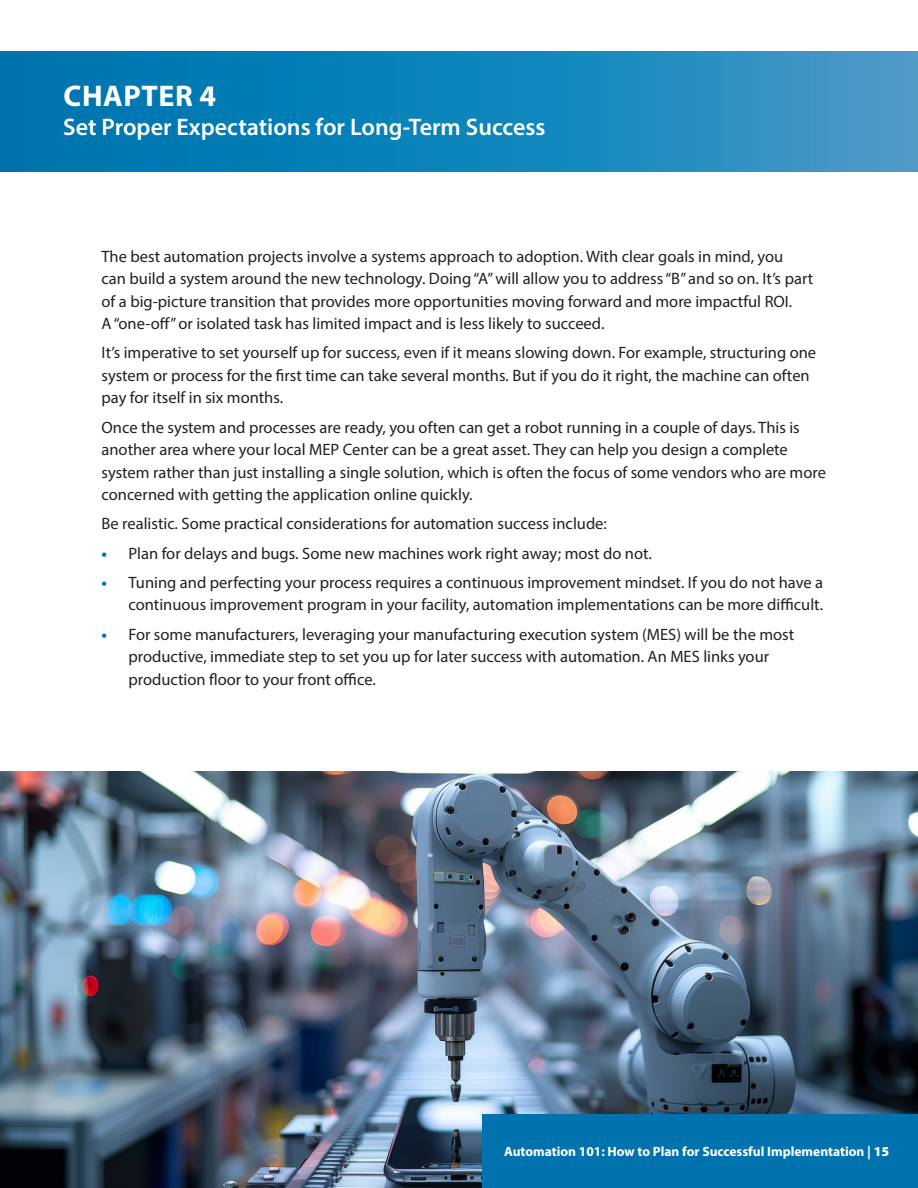
<style>
.page{position:relative;width:918px;height:1188px;background:#fff}
.page>*{position:absolute;margin:0;border:0;box-sizing:border-box;transform-origin:0 0}
._1__Header_White{font:700 30px "Myriad Pro";letter-spacing:.02em;color:#fff}
._1__Header_White-2{font:600 24px "Myriad Pro";color:#fff}
._5__Bullets_blue{font:16.5px/22.5px "Myriad Pro";color:#231f20}
.t1{font:700 13.5px "Myriad Pro";color:#fff}
.s1{font-weight:700;color:#0073ae}
.s2{font-weight:900}
</style>
<div class="page">
<img style="left:0;top:771px;width:918px;height:417px">
<svg style="left:0;top:51px;width:918px;height:120px;background:#1584ba"></svg>
<div style="left:482px;top:1115px;width:436px;height:73px;background:#0073ae"></div>
<p class="_1__Header_White" style="left:64px;top:76px;width:154px">CHAPTER 4</p>
<p class="_1__Header_White-2" style="left:63px;top:112px;width:484px">Set Proper Expectations for Long-Term Success</p>
<p class="_5__Bullets_blue" style="left:102px;top:245px;width:713px">The best automation projects involve a systems approach to adoption. With clear goals in mind, you<br>can build a system around the new technology. Doing “A” will allow you to address “B” and so on. It’s part of a big-picture transition that provides more opportunities moving forward and more impactful ROI.<br>A “one-off” or isolated task has limited impact and is less likely to succeed.</p>
<p class="_5__Bullets_blue" style="left:102px;top:341px;width:716px">It’s imperative to set yourself up for success, even if it means slowing down. For example, structuring one system or process for the first time can take several months. But if you do it right, the machine can often pay for itself in six months.</p>
<p class="_5__Bullets_blue" style="left:102px;top:416px;width:726px">Once the system and processes are ready, you often can get a robot running in a couple of days. This is another area where your local MEP Center can be a great asset. They can help you design a complete system rather than just installing a single solution, which is often the focus of some vendors who are more concerned with getting the application online quickly.</p>
<p class="_5__Bullets_blue" style="left:102px;top:512px;width:507px">Be realistic. Some practical considerations for automation success include:</p>
<p class="_5__Bullets_blue" style="left:102px;top:542px;width:552px"><span class="s1">•</span> Plan for delays and bugs. Some new machines work right away; most do not.</p>
<p class="_5__Bullets_blue" style="left:102px;top:571px;width:723px;text-align:right"><span class="s1">•</span> Tuning and perfecting your process requires a continuous improvement mindset. If you do not have a continuous improvement program in your facility, automation implementations can be more difficult.</p>
<p class="_5__Bullets_blue" style="left:129px;top:623px;width:667px;text-indent:-27px"><span class="s1">•</span> For some manufacturers, leveraging your manufacturing execution system (MES) will be the most productive, immediate step to set you up for later success with automation. An MES links your production floor to your front office.</p>
<p class="t1" style="left:504px;top:1143px;width:387px">Automation 101: How to Plan for Successful Implementation | <span class="s2">15</span></p>
</div>
